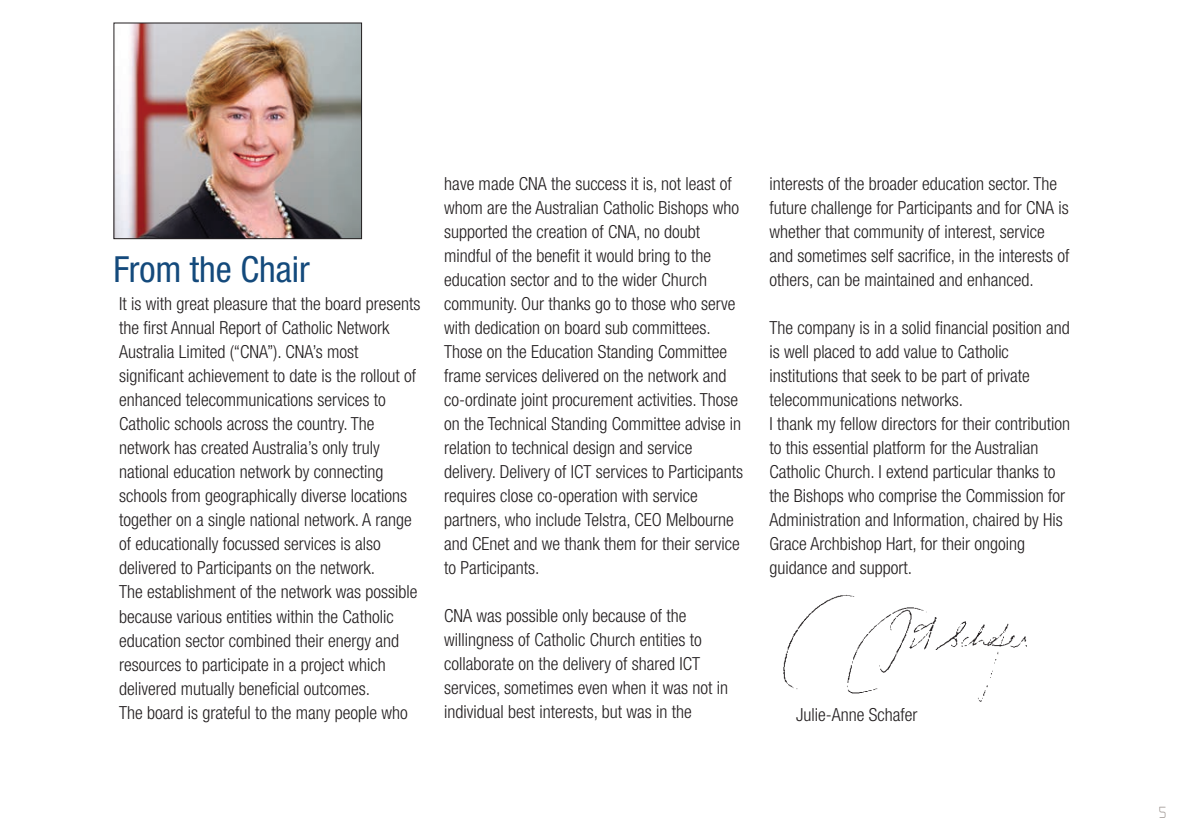
<style>
.page{position:relative;width:1191px;height:840px;background:#fff}
.page>*{position:absolute;margin:0;border:0;box-sizing:border-box;transform-origin:0 0}
.t1{font:condensed 36px "Helvetica Neue LT";color:#144a7c}
.t2{font:300 condensed 18px/24px "Helvetica Neue LT";color:#231f20}
.t3{font:16px "Obli";color:#9a918d}
</style>
<div class="page">
<img style="left:783px;top:594px;width:243px;height:108px">
<img style="left:116px;top:25px;width:244px;height:212px">
<div style="left:114px;top:23px;width:248px;height:216px;border:1px solid #231f20"></div>
<h1 class="t1" style="left:113px;top:248px;width:198px">From the Chair</h1>
<p class="t2" style="left:119px;top:291px;width:303px">It is with great pleasure that the board presents the first Annual Report of Catholic Network Australia Limited (“CNA”). CNA’s most significant achievement to date is the rollout of enhanced telecommunications services to Catholic schools across the country. The network has created Australia’s only truly national education network by connecting schools from geographically diverse locations together on a single national network. A range of educationally focussed services is also delivered to Participants on the network.<br>The establishment of the network was possible because various entities within the Catholic education sector combined their energy and resources to participate in a project which delivered mutually beneficial outcomes.<br>The board is grateful to the many people who</p>
<p class="t2" style="left:444px;top:171px;width:300px">have made CNA the success it is, not least of whom are the Australian Catholic Bishops who supported the creation of CNA, no doubt mindful of the benefit it would bring to the education sector and to the wider Church community. Our thanks go to those who serve with dedication on board sub committees.<br>Those on the Education Standing Committee frame services delivered on the network and co-ordinate joint procurement activities. Those on the Technical Standing Committee advise in relation to technical design and service delivery. Delivery of ICT services to Participants requires close co-operation with service partners, who include Telstra, CEO Melbourne and CEnet and we thank them for their service to Participants.</p>
<p class="t2" style="left:444px;top:603px;width:285px">CNA was possible only because of the willingness of Catholic Church entities to collaborate on the delivery of shared ICT services, sometimes even when it was not in individual best interests, but was in the</p>
<p class="t2" style="left:769px;top:171px;width:301px">interests of the broader education sector. The future challenge for Participants and for CNA is whether that community of interest, service and sometimes self sacrifice, in the interests of others, can be maintained and enhanced.</p>
<p class="t2" style="left:769px;top:315px;width:302px">The company is in a solid financial position and is well placed to add value to Catholic institutions that seek to be part of private telecommunications networks.<br>I thank my fellow directors for their contribution to this essential platform for the Australian Catholic Church. I extend particular thanks to the Bishops who comprise the Commission for Administration and Information, chaired by His Grace Archbishop Hart, for their ongoing guidance and support.</p>
<p class="t2" style="left:796px;top:701px;width:123px">Julie-Anne Schafer</p>
<p class="t3" style="left:1158px;top:803px;width:9px">5</p>
</div>
